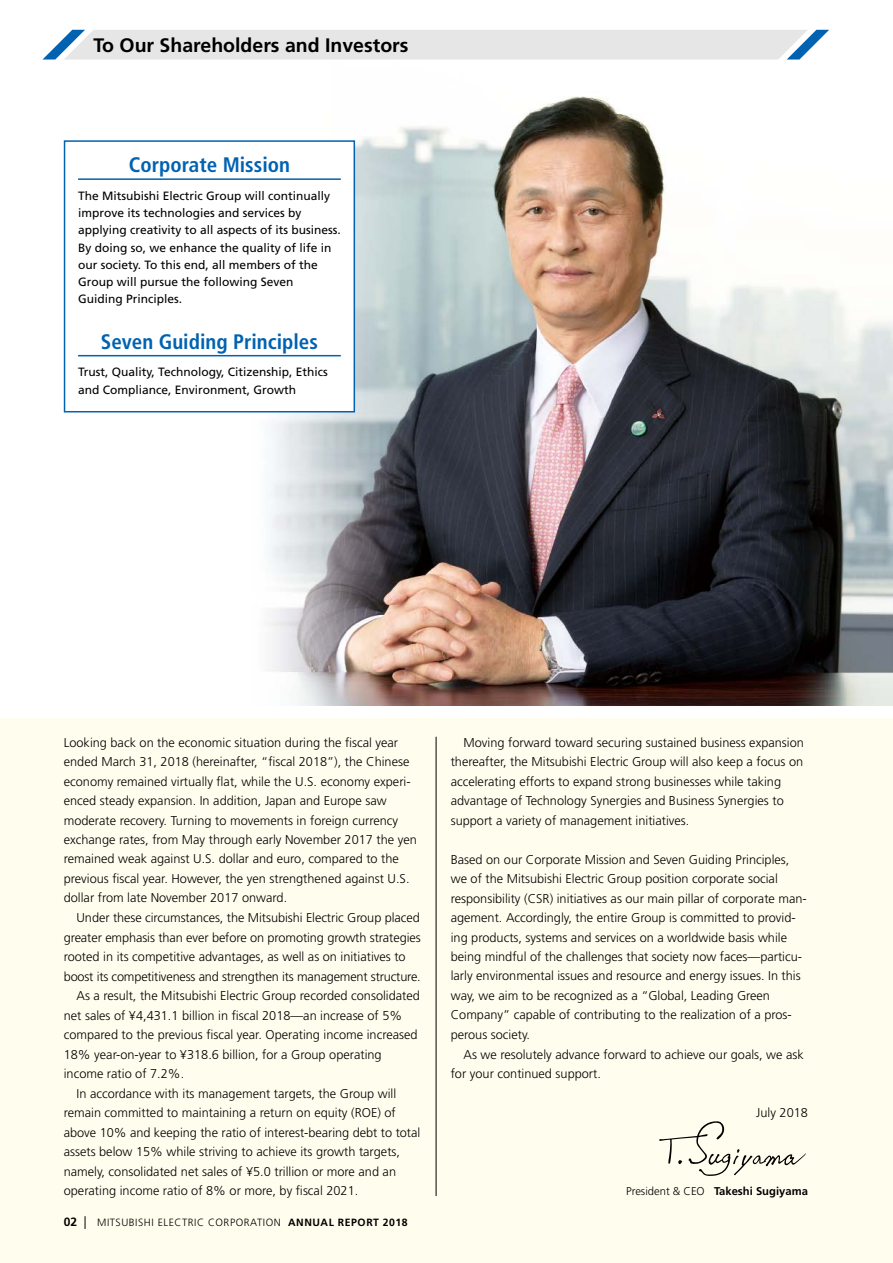
<style>
.page{position:relative;width:893px;height:1263px;background:#fff}
.page>*{position:absolute;margin:0;border:0;box-sizing:border-box;transform-origin:0 0}
.t1{font:700 condensed 21px "Frutiger";color:#0062b1}
.t2{font:700 19.5px "Frutiger";color:#000}
.t3{font:300 12.75px/19.5px "Frutiger";color:#000}
.t4{font:12px/17.2px "Frutiger";color:#000}
.t5{font:700 12px "Frutiger";color:#000}
.t6{font:700 11.25px "Frutiger";color:#000}
.t7{font:300 10.5px "Frutiger";letter-spacing:.05em;color:#000}
.s1{font-weight:700}
.s2{font-weight:300}
</style>
<div class="page">
<div style="left:0;top:719px;width:893px;height:544px;background:#fffeee"></div>
<hr style="left:436px;top:737px;width:1px;height:459px;background:#000">
<img style="left:42px;top:29px;width:851px;height:677px">
<svg style="left:43px;top:30px;width:786px;height:30px;background:#dfe3e5"></svg>
<div style="left:65px;top:141px;width:289px;height:271px;background:#fff"></div>
<hr style="left:78px;top:178px;width:263px;height:2px;background:#0062b1">
<hr style="left:78px;top:355px;width:263px;height:1px;background:#0062b1">
<div style="left:64px;top:140px;width:291px;height:272px;border:2px solid #0062b1"></div>
<svg style="left:659px;top:1121px;width:147px;height:55px"></svg>
<svg style="left:85px;top:1216px;width:1px;height:13px"></svg>
<h2 class="t2" style="left:94px;top:34px;width:316px">To Our Shareholders and Investors</h2>
<h1 class="t1" style="left:129px;top:153px;width:163px">Corporate Mission</h1>
<p class="t4" style="left:78px;top:187px;width:264px">The Mitsubishi Electric Group will continually improve its technologies and services by applying creativity to all aspects of its business.<br>By doing so, we enhance the quality of life in our society. To this end, all members of the Group will pursue the following Seven Guiding Principles.</p>
<h1 class="t1" style="left:101px;top:329px;width:219px">Seven Guiding Principles</h1>
<p class="t4" style="left:78px;top:364px;width:251px">Trust, Quality, Technology, Citizenship, Ethics and Compliance, Environment, Growth</p>
<p class="t3" style="left:64px;top:732px;width:355px">Looking back on the economic situation during the fiscal year ended March 31, 2018 (hereinafter, “fiscal 2018”), the Chinese economy remained virtually flat, while the U.S. economy experi&shy;enced steady expansion. In addition, Japan and Europe saw moderate recovery. Turning to movements in foreign currency exchange rates, from May through early November 2017 the yen remained weak against U.S. dollar and euro, compared to the previous fiscal year. However, the yen strengthened against U.S. dollar from late November 2017 onward.</p>
<p class="t3" style="left:77px;top:908px;width:345px">Under these circumstances, the Mitsubishi Electric Group placed</p>
<p class="t3" style="left:64px;top:927px;width:358px">greater emphasis than ever before on promoting growth strategies</p>
<p class="t3" style="left:64px;top:947px;width:343px">rooted in its competitive advantages, as well as on initiatives to</p>
<p class="t3" style="left:64px;top:966px;width:359px">boost its competitiveness and strengthen its management structure.</p>
<p class="t3" style="left:77px;top:986px;width:345px">As a result, the Mitsubishi Electric Group recorded consolidated</p>
<p class="t3" style="left:64px;top:1005px;width:340px">net sales of ¥4,431.1 billion in fiscal 2018—an increase of 5%</p>
<p class="t3" style="left:64px;top:1025px;width:355px">compared to the previous fiscal year. Operating income increased</p>
<p class="t3" style="left:64px;top:1044px;width:319px">18% year-on-year to ¥318.6 billion, for a Group operating</p>
<p class="t3" style="left:64px;top:1064px;width:122px">income ratio of 7.2%.</p>
<p class="t3" style="left:77px;top:1083px;width:321px">In accordance with its management targets, the Group will</p>
<p class="t3" style="left:64px;top:1103px;width:334px">remain committed to maintaining a return on equity (ROE) of</p>
<p class="t3" style="left:64px;top:1122px;width:358px">above 10% and keeping the ratio of interest-bearing debt to total</p>
<p class="t3" style="left:64px;top:1142px;width:338px">assets below 15% while striving to achieve its growth targets,</p>
<p class="t3" style="left:64px;top:1161px;width:334px">namely, consolidated net sales of ¥5.0 trillion or more and an</p>
<p class="t3" style="left:64px;top:1181px;width:296px">operating income ratio of 8% or more, by fiscal 2021.</p>
<p class="t5" style="left:64px;top:1215px;width:15px">02</p>
<p class="t7" style="left:97px;top:1217px;width:312px">MITSUBISHI ELECTRIC CORPORATION <span class="s1">ANNUAL REPORT 2018</span></p>
<p class="t3" style="left:451px;top:732px;width:355px;text-indent:13px">Moving forward toward securing sustained business expansion thereafter, the Mitsubishi Electric Group will also keep a focus on accelerating efforts to expand strong businesses while taking advantage of Technology Synergies and Business Synergies to support a variety of management initiatives.</p>
<p class="t3" style="left:451px;top:849px;width:358px">Based on our Corporate Mission and Seven Guiding Principles, we of the Mitsubishi Electric Group position corporate social responsibility (CSR) initiatives as our main pillar of corporate man&shy;agement. Accordingly, the entire Group is committed to provid&shy;ing products, systems and services on a worldwide basis while being mindful of the challenges that society now faces—particu&shy;larly environmental issues and resource and energy issues. In this way, we aim to be recognized as a “Global, Leading Green Company” capable of contributing to the realization of a pros&shy;perous society.</p>
<p class="t3" style="left:451px;top:1044px;width:355px;text-indent:13px">As we resolutely advance forward to achieve our goals, we ask for your continued support.</p>
<p class="t3" style="left:756px;top:1103px;width:53px">July 2018</p>
<p class="t6" style="left:626px;top:1184px;width:183px"><span class="s2">President &amp; CEO</span> Takeshi Sugiyama</p>
</div>
